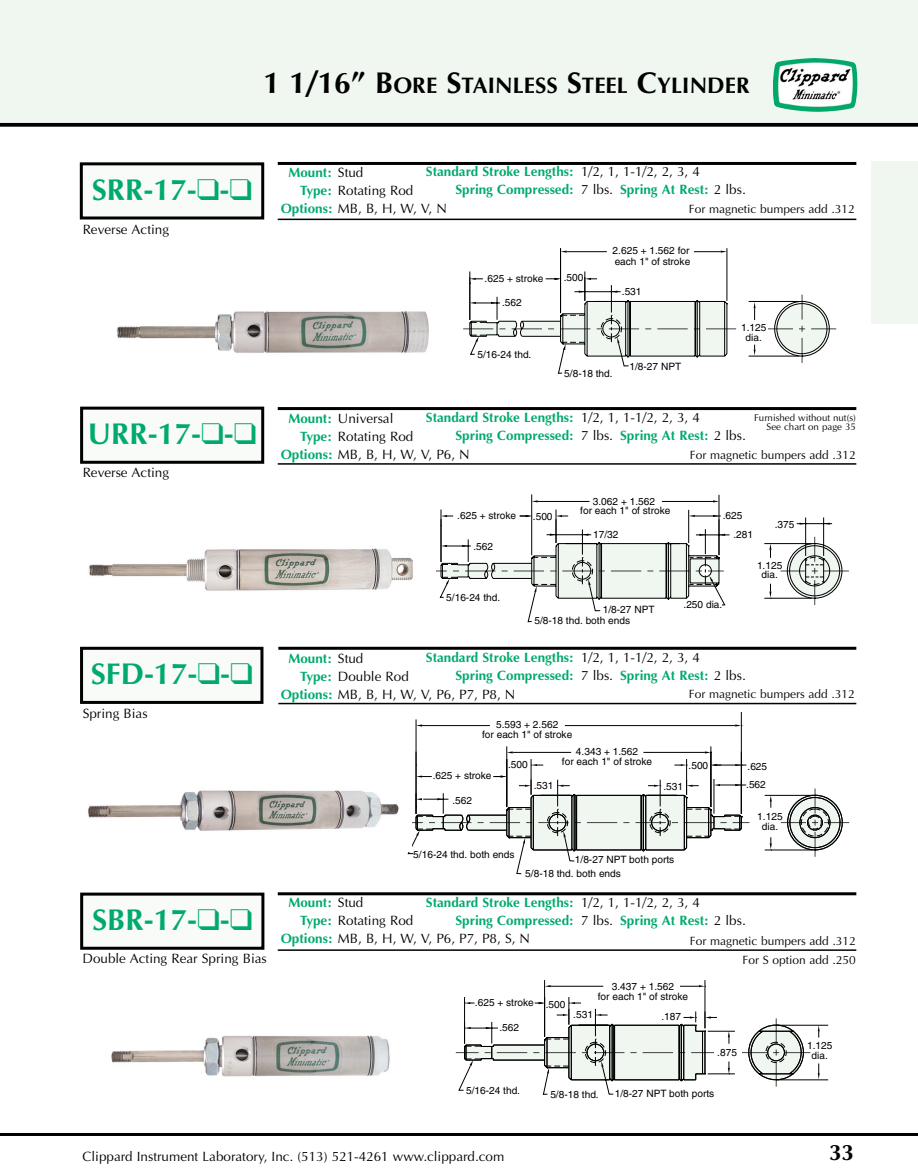
<style>
.page{position:relative;width:918px;height:1172px;background:#fff}
.page>*{position:absolute;margin:0;border:0;box-sizing:border-box;transform-origin:0 0}
.t1{font:700 30px "Optima";color:#00aa6c}
.t2{font:700 22.5px "Optima";color:#000}
.t3{font:700 13.5px/18px "Optima";color:#00aa6c}
.t4{font:13.5px "Optima";color:#000}
.t5{font:12px "Optima";color:#000}
.t6{font:10.2px/10.2px "Helvetica";color:#000;text-align:center}
.t7{font:9.75px/9px "Optima";color:#000;text-align:right}
.s1{font-size:30px}
.s2{font-weight:400;color:#000}
.s3{font-weight:700;color:#00aa6c}
</style>
<div class="page">
<div style="left:0;top:0;width:918px;height:124px;background:#f0f7f1"></div>
<hr style="left:0;top:1133px;width:918px;height:3px;background:#000">
<img style="left:773px;top:58px;width:84px;height:54px">
<svg style="left:0;top:123px;width:918px;height:4px;background:#131313"></svg>
<div style="left:871px;top:162px;width:47px;height:162px;background:#f0f7f1"></div>
<div style="left:81px;top:164px;width:182px;height:54px;background:#f8fbf8"></div>
<div style="left:80px;top:162px;width:184px;height:57px;border:3px solid #000"></div>
<hr style="left:278px;top:162px;width:578px;height:3px;background:#000">
<hr style="left:727px;top:248px;width:1px;height:53px;background:#000">
<hr style="left:567px;top:251px;width:40px;height:1px;background:#000">
<svg style="left:561px;top:250px;width:6px;height:3px"></svg>
<svg style="left:694px;top:250px;width:33px;height:3px"></svg>
<hr style="left:470px;top:271px;width:1px;height:49px;background:#000">
<hr style="left:560px;top:248px;width:1px;height:65px;background:#000">
<hr style="left:585px;top:271px;width:1px;height:30px;background:#000">
<svg style="left:463px;top:277px;width:373px;height:97px"></svg>
<hr style="left:278px;top:219px;width:578px;height:1px;background:#000">
<div style="left:82px;top:408px;width:181px;height:54px;background:#f8fbf8"></div>
<div style="left:80px;top:406px;width:184px;height:58px;border:3px solid #000"></div>
<hr style="left:278px;top:407px;width:578px;height:3px;background:#000">
<svg style="left:436px;top:494px;width:413px;height:128px"></svg>
<hr style="left:278px;top:463px;width:578px;height:1px;background:#000">
<div style="left:82px;top:648px;width:180px;height:54px;background:#f8fbf8"></div>
<div style="left:80px;top:647px;width:183px;height:57px;border:3px solid #000"></div>
<svg style="left:278px;top:646px;width:578px;height:4px;background:#3f3f3f"></svg>
<hr style="left:416px;top:719px;width:1px;height:95px;background:#000">
<hr style="left:741px;top:712px;width:1px;height:102px;background:#000">
<hr style="left:422px;top:725px;width:68px;height:1px;background:#000">
<hr style="left:565px;top:725px;width:170px;height:1px;background:#000">
<svg style="left:735px;top:724px;width:7px;height:2px"></svg>
<hr style="left:507px;top:746px;width:1px;height:61px;background:#000">
<hr style="left:711px;top:746px;width:1px;height:61px;background:#000">
<hr style="left:513px;top:752px;width:58px;height:1px;background:#000">
<hr style="left:643px;top:752px;width:62px;height:1px;background:#000">
<hr style="left:686px;top:759px;width:1px;height:35px;background:#000">
<svg style="left:711px;top:764px;width:35px;height:2px"></svg>
<svg style="left:674px;top:764px;width:14px;height:2px"></svg>
<hr style="left:531px;top:759px;width:1px;height:35px;background:#000">
<svg style="left:531px;top:764px;width:12px;height:2px"></svg>
<svg style="left:407px;top:775px;width:442px;height:99px"></svg>
<hr style="left:278px;top:703px;width:578px;height:1px;background:#000">
<div style="left:82px;top:894px;width:181px;height:54px;background:#f8fbf8"></div>
<div style="left:80px;top:892px;width:184px;height:57px;border:3px solid #000"></div>
<hr style="left:278px;top:892px;width:578px;height:3px;background:#000">
<hr style="left:544px;top:980px;width:1px;height:56px;background:#000">
<hr style="left:705px;top:980px;width:1px;height:48px;background:#000">
<hr style="left:551px;top:986px;width:52px;height:1px;background:#000">
<svg style="left:545px;top:985px;width:6px;height:2px"></svg>
<svg style="left:680px;top:985px;width:26px;height:2px"></svg>
<svg style="left:456px;top:996px;width:373px;height:98px"></svg>
<hr style="left:278px;top:949px;width:578px;height:1px;background:#000">
<img style="left:117px;top:311px;width:312px;height:42px">
<img style="left:88px;top:548px;width:325px;height:43px">
<img style="left:88px;top:775px;width:324px;height:76px">
<img style="left:111px;top:1035px;width:279px;height:42px">
<h2 class="t2" style="left:264px;top:76px;width:488px"><span class="s1">1 1/16” B</span>ORE <span class="s1">S</span>TAINLESS <span class="s1">S</span>TEEL <span class="s1">C</span>YLINDER</h2>
<h1 class="t1" style="left:92px;top:177px;width:162px">SRR-17-❑-❑</h1>
<h3 class="t4" style="left:83px;top:224px;width:88px">Reverse Acting</h3>
<h1 class="t1" style="left:88px;top:421px;width:170px">URR-17-❑-❑</h1>
<h3 class="t4" style="left:83px;top:467px;width:88px">Reverse Acting</h3>
<h1 class="t1" style="left:91px;top:661px;width:164px">SFD-17-❑-❑</h1>
<h3 class="t4" style="left:83px;top:708px;width:66px">Spring Bias</h3>
<h1 class="t1" style="left:92px;top:907px;width:162px">SBR-17-❑-❑</h1>
<h3 class="t3" style="left:456px;top:164px;width:292px;text-indent:-30px">Standard Stroke Lengths: <span class="s2">1/2, 1, 1-1/2, 2, 3, 4<br></span>Spring Compressed: <span class="s2">7 lbs.</span> Spring At Rest: <span class="s2">2 lbs.</span></h3>
<h3 class="t3" style="left:288px;top:164px;width:77px">Mount: <span class="s2">Stud</span></h3>
<h3 class="t4" style="left:300px;top:185px;width:115px"><span class="s3">Type:</span> Rotating Rod</h3>
<h3 class="t4" style="left:281px;top:203px;width:168px"><span class="s3">Options:</span> MB, B, H, W, V, N</h3>
<p class="t5" style="left:689px;top:204px;width:168px">For magnetic bumpers add .312</p>
<p class="t6" style="left:485px;top:274px;width:60px">.625 + stroke</p>
<p class="t6" style="left:564px;top:274px;width:21px">.500</p>
<p class="t6" style="left:502px;top:298px;width:21px">.562</p>
<p class="t6" style="left:477px;top:350px;width:56px">5/16-24 thd.</p>
<p class="t6" style="left:613px;top:247px;width:79px;text-align:left">2.625 + 1.562 for each 1" of stroke</p>
<p class="t6" style="left:622px;top:287px;width:21px">.531</p>
<p class="t6" style="left:564px;top:370px;width:50px">5/8-18 thd.</p>
<p class="t6" style="left:630px;top:362px;width:53px">1/8-27 NPT</p>
<p class="t6" style="left:741px;top:323px;width:27px">1.125 dia.</p>
<h3 class="t3" style="left:456px;top:410px;width:292px;text-indent:-30px">Standard Stroke Lengths: <span class="s2">1/2, 1, 1-1/2, 2, 3, 4<br></span>Spring Compressed: <span class="s2">7 lbs.</span> Spring At Rest: <span class="s2">2 lbs.</span></h3>
<h3 class="t4" style="left:288px;top:412px;width:107px"><span class="s3">Mount:</span> Universal</h3>
<h3 class="t4" style="left:300px;top:430px;width:115px"><span class="s3">Type:</span> Rotating Rod</h3>
<h3 class="t4" style="left:281px;top:448px;width:190px"><span class="s3">Options:</span> MB, B, H, W, V, P6, N</h3>
<p class="t7" style="left:754px;top:414px;width:103px">Furnished without nut(s)<br>See chart on page 35</p>
<p class="t5" style="left:690px;top:450px;width:168px">For magnetic bumpers add .312</p>
<p class="t6" style="left:457px;top:511px;width:60px">.625 + stroke</p>
<p class="t6" style="left:533px;top:512px;width:21px">.500</p>
<p class="t6" style="left:473px;top:542px;width:21px">.562</p>
<p class="t6" style="left:446px;top:593px;width:56px">5/16-24 thd.</p>
<p class="t6" style="left:580px;top:498px;width:92px;line-height:8.9px">3.062 + 1.562<br>for each 1" of stroke</p>
<p class="t6" style="left:593px;top:530px;width:27px">17/32</p>
<p class="t6" style="left:603px;top:605px;width:53px">1/8-27 NPT</p>
<p class="t6" style="left:534px;top:616px;width:97px">5/8-18 thd. both ends</p>
<p class="t6" style="left:733px;top:507px;width:21px;line-height:19px;text-align:left;text-indent:-11px">.625 .281</p>
<p class="t6" style="left:775px;top:520px;width:21px">.375</p>
<p class="t6" style="left:684px;top:600px;width:40px">.250 dia.</p>
<p class="t6" style="left:757px;top:561px;width:27px;line-height:8.9px">1.125 dia.</p>
<h3 class="t3" style="left:456px;top:650px;width:292px;text-indent:-30px">Standard Stroke Lengths: <span class="s2">1/2, 1, 1-1/2, 2, 3, 4<br></span>Spring Compressed: <span class="s2">7 lbs.</span> Spring At Rest: <span class="s2">2 lbs.</span></h3>
<h3 class="t3" style="left:288px;top:650px;width:77px">Mount: <span class="s2">Stud</span></h3>
<h3 class="t4" style="left:300px;top:670px;width:110px"><span class="s3">Type:</span> Double Rod</h3>
<h3 class="t4" style="left:281px;top:688px;width:236px"><span class="s3">Options:</span> MB, B, H, W, V, P6, P7, P8, N</h3>
<p class="t5" style="left:689px;top:689px;width:168px">For magnetic bumpers add .312</p>
<p class="t6" style="left:482px;top:720px;width:92px">5.593 + 2.562<br>for each 1" of stroke</p>
<p class="t6" style="left:562px;top:747px;width:92px">4.343 + 1.562<br>for each 1" of stroke</p>
<p class="t6" style="left:508px;top:760px;width:21px">.500</p>
<p class="t6" style="left:433px;top:771px;width:60px">.625 + stroke</p>
<p class="t6" style="left:452px;top:796px;width:21px">.562</p>
<p class="t6" style="left:534px;top:781px;width:21px">.531</p>
<p class="t6" style="left:663px;top:782px;width:21px">.531</p>
<p class="t6" style="left:413px;top:849px;width:103px">5/16-24 thd. both ends</p>
<p class="t6" style="left:575px;top:855px;width:101px">1/8-27 NPT both ports</p>
<p class="t6" style="left:525px;top:869px;width:97px">5/8-18 thd. both ends</p>
<p class="t6" style="left:689px;top:761px;width:21px">.500</p>
<p class="t6" style="left:746px;top:758px;width:23px;line-height:18.5px;text-align:left">.625 .562</p>
<p class="t6" style="left:757px;top:812px;width:27px">1.125 dia.</p>
<h3 class="t3" style="left:456px;top:894px;width:292px;text-indent:-30px">Standard Stroke Lengths: <span class="s2">1/2, 1, 1-1/2, 2, 3, 4<br></span>Spring Compressed: <span class="s2">7 lbs.</span> Spring At Rest: <span class="s2">2 lbs.</span></h3>
<h3 class="t3" style="left:288px;top:895px;width:77px">Mount: <span class="s2">Stud</span></h3>
<h3 class="t4" style="left:300px;top:915px;width:115px"><span class="s3">Type:</span> Rotating Rod</h3>
<h3 class="t4" style="left:281px;top:933px;width:251px"><span class="s3">Options:</span> MB, B, H, W, V, P6, P7, P8, S, N</h3>
<p class="t5" style="left:690px;top:936px;width:168px">For magnetic bumpers add .312</p>
<h3 class="t4" style="left:82px;top:953px;width:186px">Double Acting Rear Spring Bias</h3>
<p class="t6" style="left:475px;top:998px;width:92px">.625 + stroke .500</p>
<p class="t6" style="left:499px;top:1023px;width:21px">.562</p>
<p class="t6" style="left:598px;top:981px;width:92px">3.437 + 1.562<br>for each 1" of stroke</p>
<p class="t6" style="left:573px;top:1010px;width:21px">.531</p>
<p class="t6" style="left:661px;top:1012px;width:21px">.187</p>
<p class="t5" style="left:742px;top:955px;width:115px">For S option add .250</p>
<p class="t6" style="left:717px;top:1048px;width:21px">.875</p>
<p class="t6" style="left:807px;top:1041px;width:27px">1.125 dia.</p>
<p class="t6" style="left:466px;top:1085px;width:56px">5/16-24 thd.</p>
<p class="t6" style="left:550px;top:1089px;width:50px">5/8-18 thd.</p>
<p class="t6" style="left:615px;top:1089px;width:101px">1/8-27 NPT both ports</p>
<h3 class="t4" style="left:82px;top:1150px;width:423px">Clippard Instrument Laboratory, Inc. (513) 521-4261 www.clippard.com</h3>
<h2 class="t2" style="left:829px;top:1143px;width:27px">33</h2>
</div>
